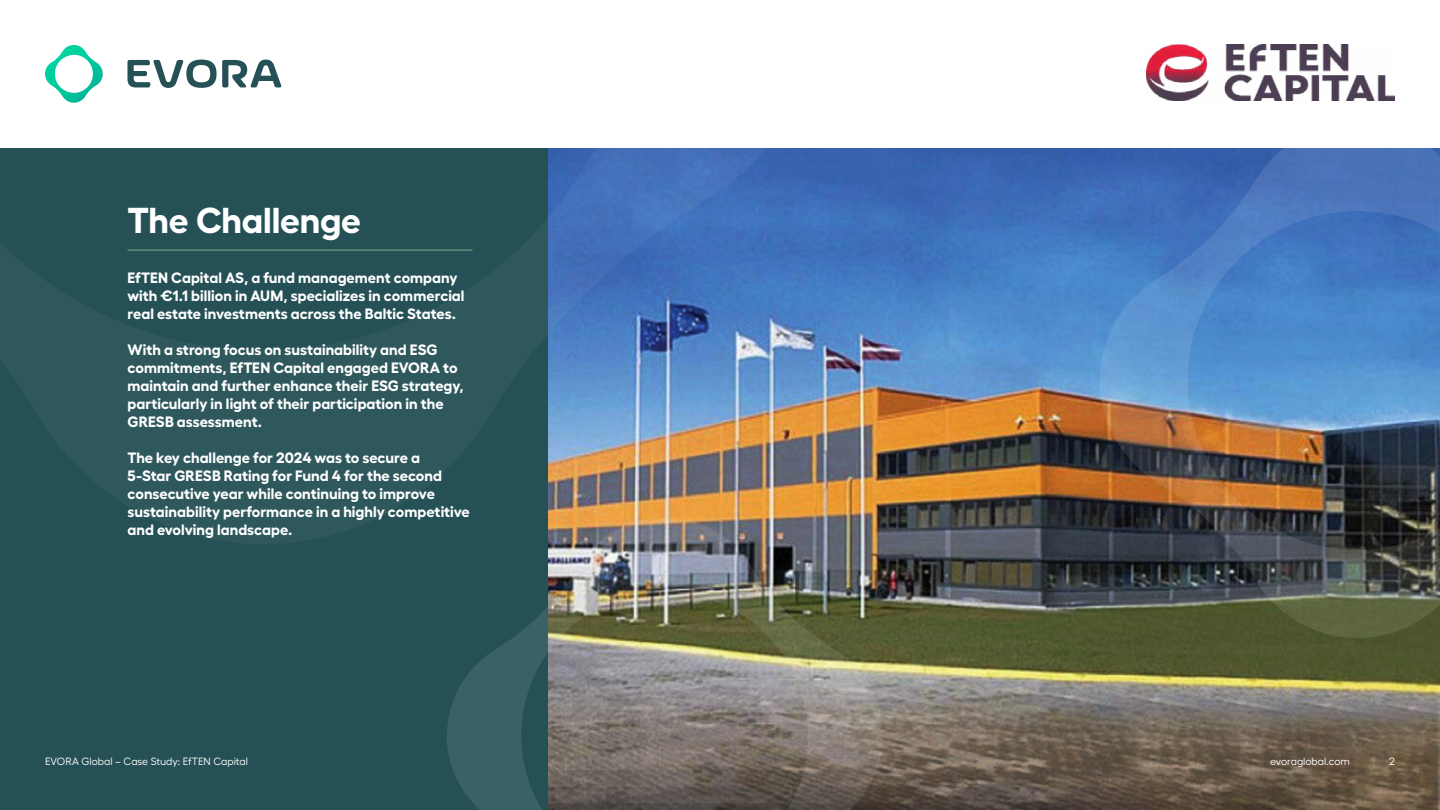
<style>
.page{position:relative;width:1440px;height:810px;background:#fff}
.page>*{position:absolute;margin:0;border:0;box-sizing:border-box;transform-origin:0 0}
.t1{font:700 36px "Hellix";letter-spacing:-.005em;color:#fff}
.t2{font:700 15px/18px "Hellix";color:#fff}
.t3{font:10.5px "Hellix";color:#fff}
</style>
<div class="page">
<img style="left:837px;top:148px;width:601px;height:662px">
<div style="left:0;top:148px;width:548px;height:662px;background:#255056"></div>
<img style="left:1099px;top:148px;width:341px;height:490px">
<img style="left:447px;top:512px;width:442px;height:298px">
<svg style="left:127px;top:148px;width:710px;height:396px"></svg>
<svg style="left:127px;top:60px;width:155px;height:28px"></svg>
<svg style="left:45px;top:45px;width:58px;height:58px"></svg>
<hr style="left:128px;top:250px;width:344px;height:1px;background:#74b48b">
<img style="left:1146px;top:45px;width:249px;height:56px">
<h1 class="t1" style="left:128px;top:191px;width:235px">The Challenge</h1>
<p class="t2" style="left:128px;top:267px;width:339px">EfTEN Capital AS, a fund management company with €1.1 billion in AUM, specializes in commercial real estate investments across the Baltic States.</p>
<p class="t2" style="left:128px;top:339px;width:338px">With a strong focus on sustainability and ESG commitments, EfTEN Capital engaged EVORA to maintain and further enhance their ESG strategy, particularly in light of their participation in the GRESB assessment.</p>
<p class="t2" style="left:128px;top:447px;width:344px">The key challenge for 2024 was to secure a<br>5-Star GRESB Rating for Fund 4 for the second consecutive year while continuing to improve sustainability performance in a highly competitive and evolving landscape.</p>
<p class="t3" style="left:45px;top:753px;width:204px">EVORA Global – Case Study: EfTEN Capital</p>
<p class="t3" style="left:1270px;top:753px;width:81px">evoraglobal.com</p>
<p class="t3" style="left:1389px;top:753px;width:7px">2</p>
</div>
